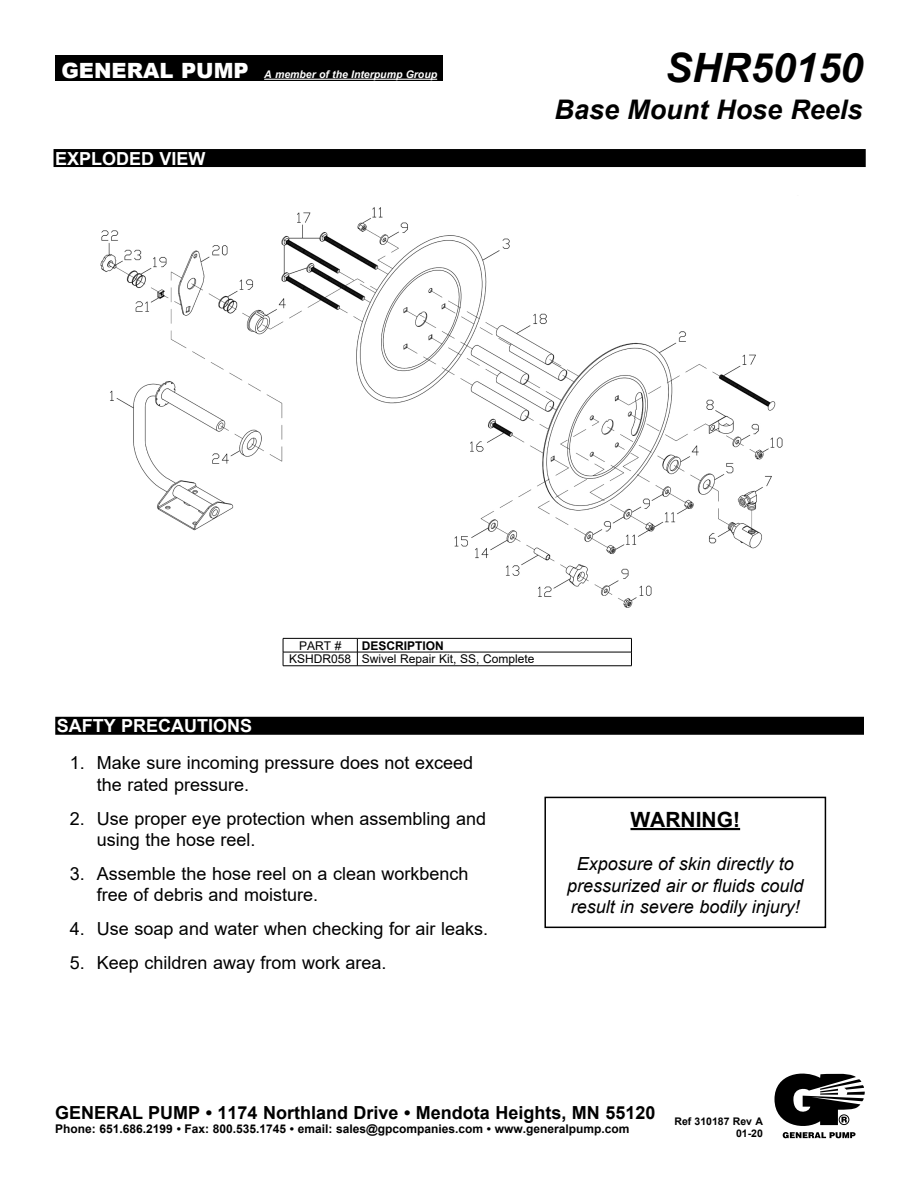
<style>
.page{position:relative;width:918px;height:1188px;background:#fff}
.page>*{position:absolute;margin:0;border:0;box-sizing:border-box;transform-origin:0 0}
.t1{font:italic 700 40.5px "Arial";color:#000}
.t2{font:italic 700 27px "Arial";color:#000}
.t3{font:700 21px "Arial";color:#000}
.t4{font:18px/21.6px "Arial";color:#000}
.t5{font:italic 18px/21.6px "Arial";color:#000;text-align:center}
.t6{font:700 18px "Arial";color:#000}
.t7{font:700 18px "Arial";color:#fff}
.t8{font:700 12px "Arial";color:#000}
.t9{font:12px "Arial";color:#000}
.t10{font:italic 700 10.5px "Arial";color:#fff}
.t11{font:700 10.5px/12.6px "Arial";color:#000;text-align:right}
.s1{font-weight:900;font-style:normal;font-size:21px}
</style>
<div class="page">
<svg style="left:784px;top:1073px;width:68px;height:66px"></svg>
<svg style="left:774px;top:1074px;width:91px;height:64px"></svg>
<div style="left:56px;top:56px;width:387px;height:25px;background:#000"></div>
<hr style="left:264px;top:79px;width:173px;height:1px;background:#fff">
<div style="left:55px;top:717px;width:809px;height:18px;background:#000"></div>
<hr style="left:631px;top:828px;width:109px;height:2px;background:#000">
<div style="left:544px;top:797px;width:282px;height:131px;border:2px solid #000"></div>
<div style="left:54px;top:149px;width:812px;height:18px;background:#000"></div>
<svg style="left:283px;top:638px;width:349px;height:28px"></svg>
<hr style="left:283px;top:666px;width:74px;height:1px;background:#000">
<hr style="left:357px;top:666px;width:275px;height:1px;background:#000">
<img style="left:100px;top:207px;width:683px;height:401px">
<p class="t10" style="left:61px;top:67px;width:377px"><span class="s1">GENERAL PUMP</span> A member of the Interpump Group</p>
<p class="t7" style="left:55px;top:146px;width:152px">EXPLODED VIEW</p>
<h1 class="t1" style="left:665px;top:41px;width:200px">SHR50150</h1>
<h2 class="t2" style="left:555px;top:91px;width:309px">Base Mount Hose Reels</h2>
<p class="t7" style="left:57px;top:713px;width:197px">SAFTY PRECAUTIONS</p>
<p class="t9" style="left:299px;top:637px;width:44px">PART #</p>
<p class="t8" style="left:362px;top:637px;width:84px">DESCRIPTION</p>
<p class="t9" style="left:289px;top:651px;width:247px">KSHDR058 Swivel Repair Kit, SS, Complete</p>
<p class="t4" style="left:97px;top:752px;width:378px;text-indent:-27px">1. Make sure incoming pressure does not exceed the rated pressure.</p>
<p class="t4" style="left:97px;top:807px;width:391px;text-indent:-27px">2. Use proper eye protection when assembling and using the hose reel.</p>
<p class="t4" style="left:97px;top:863px;width:373px;text-indent:-27px">3. Assemble the hose reel on a clean workbench free of debris and moisture.</p>
<p class="t4" style="left:70px;top:918px;width:420px">4. Use soap and water when checking for air leaks.</p>
<p class="t4" style="left:70px;top:951px;width:318px">5. Keep children away from work area.</p>
<p class="t3" style="left:631px;top:805px;width:111px">WARNING!</p>
<p class="t5" style="left:567px;top:853px;width:238px">Exposure of skin directly to pressurized air or fluids could result in severe bodily injury!</p>
<p class="t6" style="left:55px;top:1100px;width:602px">GENERAL PUMP • 1174 Northland Drive • Mendota Heights, MN 55120</p>
<p class="t8" style="left:55px;top:1120px;width:576px">Phone: 651.686.2199 • Fax: 800.535.1745 • email: sales@gpcompanies.com • www.generalpump.com</p>
<p class="t11" style="left:675px;top:1115px;width:90px">Ref 310187 Rev A<br>01-20</p>
</div>
